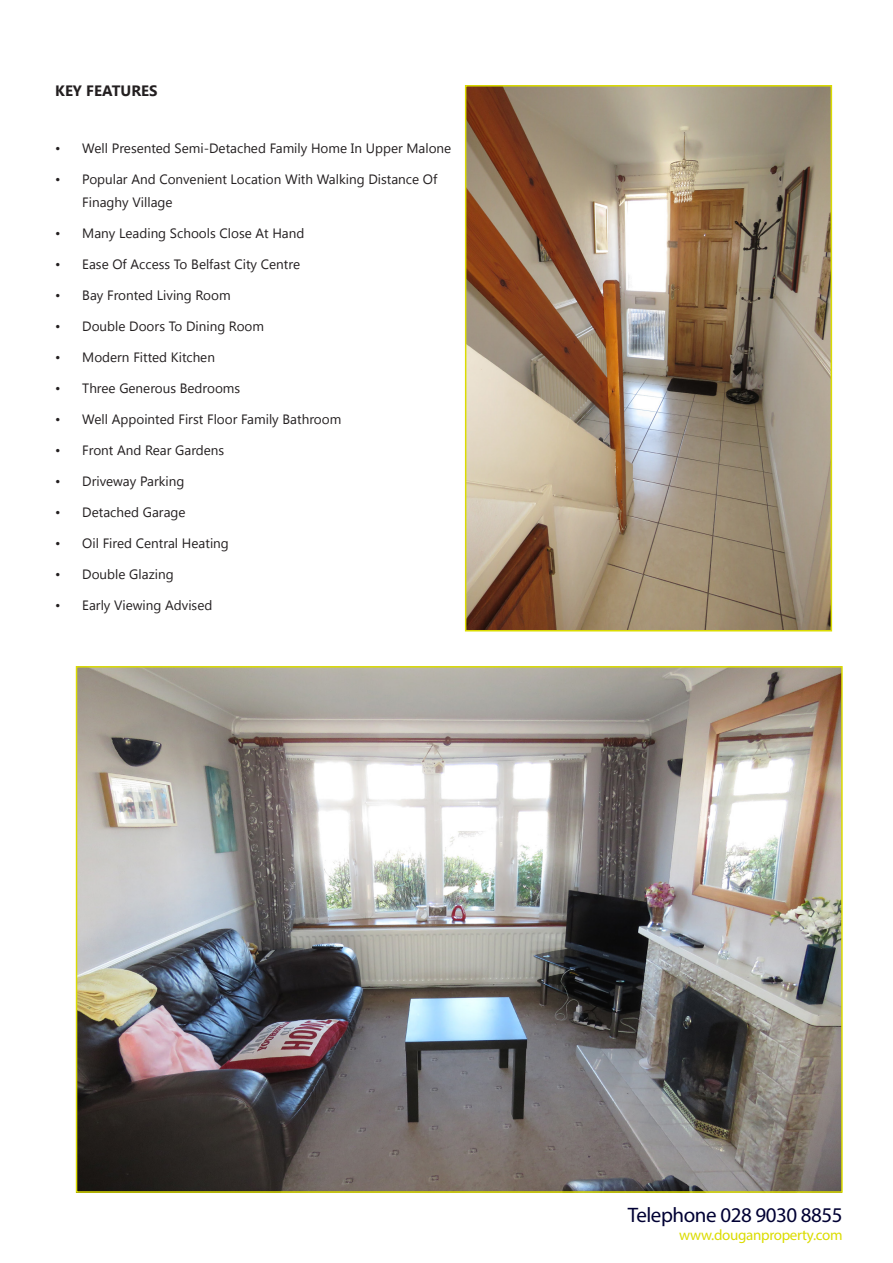
<style>
.page{position:relative;width:893px;height:1263px;background:#fff}
.page>*{position:absolute;margin:0;border:0;box-sizing:border-box;transform-origin:0 0}
.t1{font:21px "Myriad Pro";letter-spacing:-.02em;color:#003}
.t2{font:15px "Myriad Pro";letter-spacing:-.02em;color:#dbdc00}
.t3{font:700 15px "Segoe UI";color:#231f20}
.t4{font:13.5px/22.5px "Segoe UI";color:#231f20}
</style>
<div class="page">
<img style="left:79px;top:669px;width:761px;height:521px">
<img style="left:468px;top:88px;width:361px;height:540px">
<div style="left:465px;top:85px;width:367px;height:546px;border:2px solid #dbdc00"></div>
<p class="t3" style="left:55px;top:80px;width:104px">KEY FEATURES</p>
<p class="t4" style="left:55px;top:137px;width:398px">• Well Presented Semi-Detached Family Home In Upper Malone</p>
<p class="t4" style="left:82px;top:168px;width:357px;text-indent:-27px">• Popular And Convenient Location With Walking Distance Of<br>Finaghy Village</p>
<p class="t4" style="left:55px;top:221px;width:251px">• Many Leading Schools Close At Hand</p>
<p class="t4" style="left:55px;top:252px;width:246px">• Ease Of Access To Belfast City Centre</p>
<p class="t4" style="left:55px;top:283px;width:177px">• Bay Fronted Living Room</p>
<p class="t4" style="left:55px;top:314px;width:210px">• Double Doors To Dining Room</p>
<p class="t4" style="left:55px;top:345px;width:161px">• Modern Fitted Kitchen</p>
<p class="t4" style="left:55px;top:376px;width:186px">• Three Generous Bedrooms</p>
<p class="t4" style="left:55px;top:407px;width:288px">• Well Appointed First Floor Family Bathroom</p>
<p class="t4" style="left:55px;top:438px;width:170px">• Front And Rear Gardens</p>
<p class="t4" style="left:55px;top:469px;width:130px">• Driveway Parking</p>
<p class="t4" style="left:55px;top:500px;width:132px">• Detached Garage</p>
<p class="t4" style="left:55px;top:531px;width:175px">• Oil Fired Central Heating</p>
<p class="t4" style="left:55px;top:562px;width:120px">• Double Glazing</p>
<p class="t4" style="left:55px;top:593px;width:159px">• Early Viewing Advised</p>
<p class="t1" style="left:628px;top:1202px;width:216px">Telephone 028 9030 8855</p>
<p class="t2" style="left:679px;top:1225px;width:165px">www.douganproperty.com</p>
</div>
